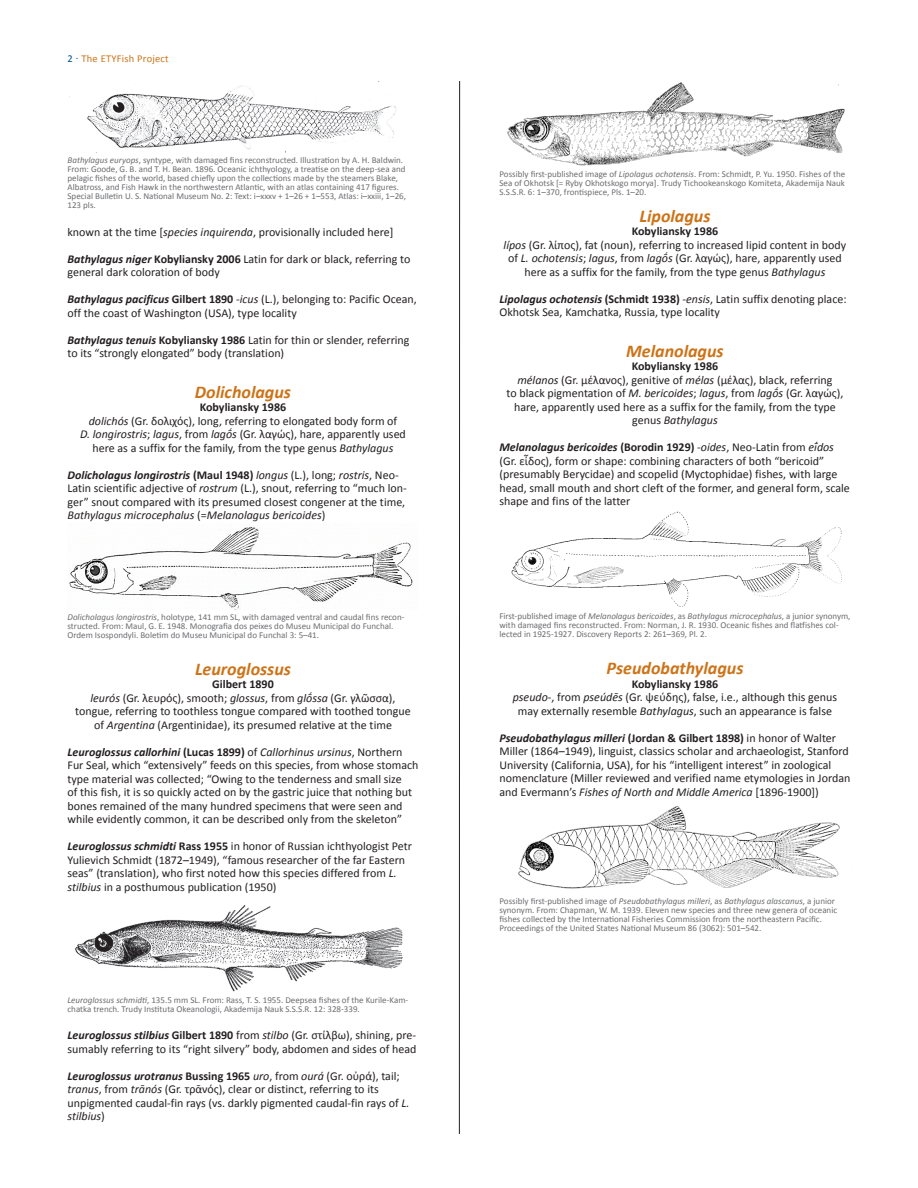
<style>
.page{position:relative;width:918px;height:1188px;background:#fff}
.page>*{position:absolute;margin:0;border:0;box-sizing:border-box;transform-origin:0 0}
.t1{font:italic 700 18px "Calibri";color:#cd7317}
.t2{font:12px/13.5px "Calibri";color:#231f20}
.t3{font:700 12px "Calibri";color:#231f20}
.t4{font:italic 700 12px "Calibri";color:#231f20}
.t5{font:10.5px "Calibri";letter-spacing:.02em;color:#cd7317}
.t6{font:9px/9px "Calibri";color:#6c6d70}
.s1{color:#00558f}
.s2{font-style:italic}
.s3{font-weight:700;font-style:italic}
.s4{font-weight:700}
.s5{font-style:normal}
.s6{font-weight:400;font-style:normal}
.s7{font-weight:400}
</style>
<div class="page">
<hr style="left:459px;top:81px;width:1px;height:1053px;background:#231f20">
<img style="left:69px;top:81px;width:328px;height:72px">
<img style="left:69px;top:527px;width:344px;height:83px">
<img style="left:75px;top:905px;width:328px;height:87px">
<img style="left:507px;top:82px;width:338px;height:84px">
<img style="left:511px;top:511px;width:331px;height:96px">
<img style="left:518px;top:806px;width:322px;height:83px">
<p class="t5" style="left:68px;top:51px;width:103px"><span class="s1">2 ·</span> The ETYFish Project</p>
<p class="t6" style="left:68px;top:155px;width:340px"><span class="s2">Bathylagus euryops</span>, syntype, with damaged fins reconstructed. Illustration by A. H. Baldwin.<br>From: Goode, G. B. and T. H. Bean. 1896. Oceanic ichthyology, a treatise on the deep-sea and</p>
<p class="t6" style="left:68px;top:173px;width:332px">pelagic fishes of the world, based chiefly upon the collections made by the steamers Blake,</p>
<p class="t6" style="left:68px;top:182px;width:333px">Albatross, and Fish Hawk in the northwestern Atlantic, with an atlas containing 417 figures.</p>
<p class="t6" style="left:68px;top:191px;width:340px">Special Bulletin U. S. National Museum No. 2: Text: i–xxxv + 1–26 + 1–553, Atlas: i–xxiii, 1–26,</p>
<p class="t6" style="left:68px;top:200px;width:30px">123 pls.</p>
<p class="t2" style="left:68px;top:225px;width:327px">known at the time [<span class="s2">species inquirenda</span>, provisionally included here]</p>
<p class="t2" style="left:68px;top:252px;width:344px"><span class="s3">Bathylagus niger</span> <span class="s4">Kobyliansky 2006</span> Latin for dark or black, referring to general dark coloration of body</p>
<p class="t2" style="left:68px;top:292px;width:351px"><span class="s3">Bathylagus pacificus</span> <span class="s4">Gilbert 1890</span> -<span class="s2">icus</span> (L.), belonging to: Pacific Ocean, off the coast of Washington (USA), type locality</p>
<p class="t2" style="left:68px;top:333px;width:344px"><span class="s3">Bathylagus tenuis</span> <span class="s4">Kobyliansky 1986</span> Latin for thin or slender, referring to its “strongly elongated” body (translation)</p>
<p class="t1" style="left:195px;top:379px;width:98px">Dolicholagus</p>
<p class="t3" style="left:200px;top:399px;width:88px">Kobyliansky 1986</p>
<p class="t2" style="left:89px;top:414px;width:310px"><span class="s2">dolichós</span> (Gr. δολιχός), long, referring to elongated body form of</p>
<p class="t2" style="left:80px;top:427px;width:327px"><span class="s2">D. longirostris</span>; <span class="s2">lagus</span>, from <span class="s2">lagṓs</span> (Gr. λαγώς), hare, apparently used</p>
<p class="t2" style="left:93px;top:441px;width:302px">here as a suffix for the family, from the type genus <span class="s2">Bathylagus</span></p>
<p class="t2" style="left:68px;top:468px;width:341px"><span class="s3">Dolicholagus longirostris</span> <span class="s4">(Maul 1948)</span> <span class="s2">longus</span> (L.), long; <span class="s2">rostris</span>, Neo-Latin scientific adjective of <span class="s2">rostrum</span> (L.), snout, referring to “much lon&shy;ger” snout compared with its presumed closest congener at the time, <span class="s2">Bathylagus microcephalus</span> (=<span class="s2">Melanolagus bericoides</span>)</p>
<p class="t6" style="left:68px;top:612px;width:339px"><span class="s2">Dolicholagus longirostris</span>, holotype, 141 mm SL, with damaged ventral and caudal fins recon&shy;structed. From: Maul, G. E. 1948. Monografia dos peixes do Museu Municipal do Funchal.<br>Ordem Isospondyli. Boletim do Museu Municipal do Funchal 3: 5–41.</p>
<p class="t1" style="left:195px;top:656px;width:97px">Leuroglossus</p>
<p class="t3" style="left:212px;top:676px;width:63px">Gilbert 1890</p>
<p class="t2" style="left:90px;top:690px;width:307px"><span class="s2">leurós</span> (Gr. λευρός), smooth; <span class="s2">glossus</span>, from <span class="s2">glṓssa</span> (Gr. γλῶσσα),</p>
<p class="t2" style="left:75px;top:704px;width:337px">tongue, referring to toothless tongue compared with toothed tongue</p>
<p class="t2" style="left:94px;top:717px;width:299px">of <span class="s2">Argentina</span> (Argentinidae), its presumed relative at the time</p>
<p class="t2" style="left:68px;top:744px;width:352px"><span class="s3">Leuroglossus callorhini</span> <span class="s4">(Lucas 1899)</span> of <span class="s2">Callorhinus ursinus</span>, Northern Fur Seal, which “extensively” feeds on this species, from whose stomach type material was collected; “Owing to the tenderness and small size<br>of this fish, it is so quickly acted on by the gastric juice that nothing but bones remained of the many hundred specimens that were seen and while evidently common, it can be described only from the skeleton”</p>
<p class="t2" style="left:68px;top:839px;width:346px"><span class="s3">Leuroglossus schmidti</span> <span class="s4">Rass 1955</span> in honor of Russian ichthyologist Petr Yulievich Schmidt (1872–1949), “famous researcher of the far Eastern seas” (translation), who first noted how this species differed from <span class="s2">L. stilbius</span> in a posthumous publication (1950)</p>
<p class="t6" style="left:68px;top:995px;width:342px"><span class="s2">Leuroglossus schmidti</span>, 135.5 mm SL. From: Rass, T. S. 1955. Deepsea fishes of the Kurile-Kam&shy;chatka trench. Trudy Instituta Okeanologii, Akademija Nauk S.S.S.R. 12: 328-339.</p>
<p class="t2" style="left:68px;top:1028px;width:351px"><span class="s3">Leuroglossus stilbius</span> <span class="s4">Gilbert 1890</span> from <span class="s2">stilbo</span> (Gr. στίλβω), shining, pre&shy;sumably referring to its “right silvery” body, abdomen and sides of head</p>
<p class="t2" style="left:68px;top:1068px;width:344px"><span class="s3">Leuroglossus urotranus</span> <span class="s4">Bussing 1965</span> <span class="s2">uro</span>, from <span class="s2">ourá</span> (Gr. οὐρά), tail; <span class="s2">tranus</span>, from <span class="s2">trānós</span> (Gr. τρᾱνός), clear or distinct, referring to its unpigmented caudal-fin rays (vs. darkly pigmented caudal-fin rays of <span class="s2">L. stilbius</span>)</p>
<p class="t6" style="left:500px;top:169px;width:347px;text-align:justify">Possibly first-published image of <span class="s2">Lipolagus ochotensis</span>. From: Schmidt, P. Yu. 1950. Fishes of the Sea of Okhotsk [= Ryby Okhotskogo morya]. Trudy Tichookeanskogo Komiteta, Akademija Nauk S.S.S.R. 6: 1–370, frontispiece, Pls. 1–20.</p>
<p class="t1" style="left:639px;top:203px;width:73px">Lipolagus</p>
<p class="t3" style="left:632px;top:223px;width:88px">Kobyliansky 1986</p>
<p class="t2" style="left:504px;top:238px;width:344px;text-align:center"><span class="s2">lípos</span> (Gr. λίπος), fat (noun), referring to increased lipid content in body of <span class="s2">L. ochotensis</span>; <span class="s2">lagus</span>, from <span class="s2">lagṓs</span> (Gr. λαγώς), hare, apparently used here as a suffix for the family, from the type genus <span class="s2">Bathylagus</span></p>
<p class="t2" style="left:500px;top:292px;width:349px"><span class="s3">Lipolagus ochotensis</span> <span class="s4">(Schmidt 1938)</span> -<span class="s2">ensis</span>, Latin suffix denoting place:<br>Okhotsk Sea, Kamchatka, Russia, type locality</p>
<p class="t1" style="left:626px;top:338px;width:99px">Melanolagus</p>
<p class="t3" style="left:632px;top:358px;width:88px">Kobyliansky 1986</p>
<p class="t2" style="left:517px;top:373px;width:317px"><span class="s2">mélanos</span> (Gr. μέλανος), genitive of <span class="s2">mélas</span> (μέλας), black, referring</p>
<p class="t2" style="left:507px;top:386px;width:338px;text-align:center">to black pigmentation of <span class="s2">M. bericoides</span>; <span class="s2">lagus</span>, from <span class="s2">lagṓs</span> (Gr. λαγώς), hare, apparently used here as a suffix for the family, from the type genus <span class="s2">Bathylagus</span></p>
<p class="t4" style="left:500px;top:439px;width:336px">Melanolagus bericoides <span class="s5">(Borodin 1929)</span> <span class="s6">-</span><span class="s7">oides</span><span class="s6">, Neo-Latin from</span> <span class="s7">eīdos</span></p>
<p class="t2" style="left:500px;top:438px;width:326px;line-height:15.1px;text-align:right"><span class="s2">́<br></span>(Gr. εἶδος), form or shape: combining characters of both “bericoid”</p>
<p class="t2" style="left:500px;top:467px;width:352px">(presumably Berycidae) and scopelid (Myctophidae) fishes, with large head, small mouth and short cleft of the former, and general form, scale shape and fins of the latter</p>
<p class="t6" style="left:500px;top:611px;width:352px">First-published image of <span class="s2">Melanolagus bericoides</span>, as <span class="s2">Bathylagus microcephalus</span>, a junior synonym, with damaged fins reconstructed. From: Norman, J. R. 1930. Oceanic fishes and flatfishes col&shy;lected in 1925-1927. Discovery Reports 2: 261–369, Pl. 2.</p>
<p class="t1" style="left:607px;top:655px;width:138px">Pseudobathylagus</p>
<p class="t3" style="left:632px;top:675px;width:88px">Kobyliansky 1986</p>
<p class="t2" style="left:513px;top:690px;width:326px"><span class="s2">pseudo</span>-, from <span class="s2">pseúdēs</span> (Gr. ψεύδης), false, i.e., although this genus</p>
<p class="t2" style="left:518px;top:704px;width:316px">may externally resemble <span class="s2">Bathylagus</span>, such an appearance is false</p>
<p class="t2" style="left:500px;top:731px;width:352px"><span class="s3">Pseudobathylagus milleri</span> <span class="s4">(Jordan &amp; Gilbert 1898)</span> in honor of Walter Miller (1864–1949), linguist, classics scholar and archaeologist, Stanford University (California, USA), for his “intelligent interest” in zoological nomenclature (Miller reviewed and verified name etymologies in Jordan and Evermann’s <span class="s2">Fishes of North and Middle America</span> [1896-1900])</p>
<p class="t6" style="left:500px;top:897px;width:339px">Possibly first-published image of <span class="s2">Pseudobathylagus milleri</span>, as <span class="s2">Bathylagus alascanus</span>, a junior synonym. From: Chapman, W. M. 1939. Eleven new species and three new genera of oceanic fishes collected by the International Fisheries Commission from the northeastern Pacific.<br>Proceedings of the United States National Museum 86 (3062): 501–542.</p>
</div>
